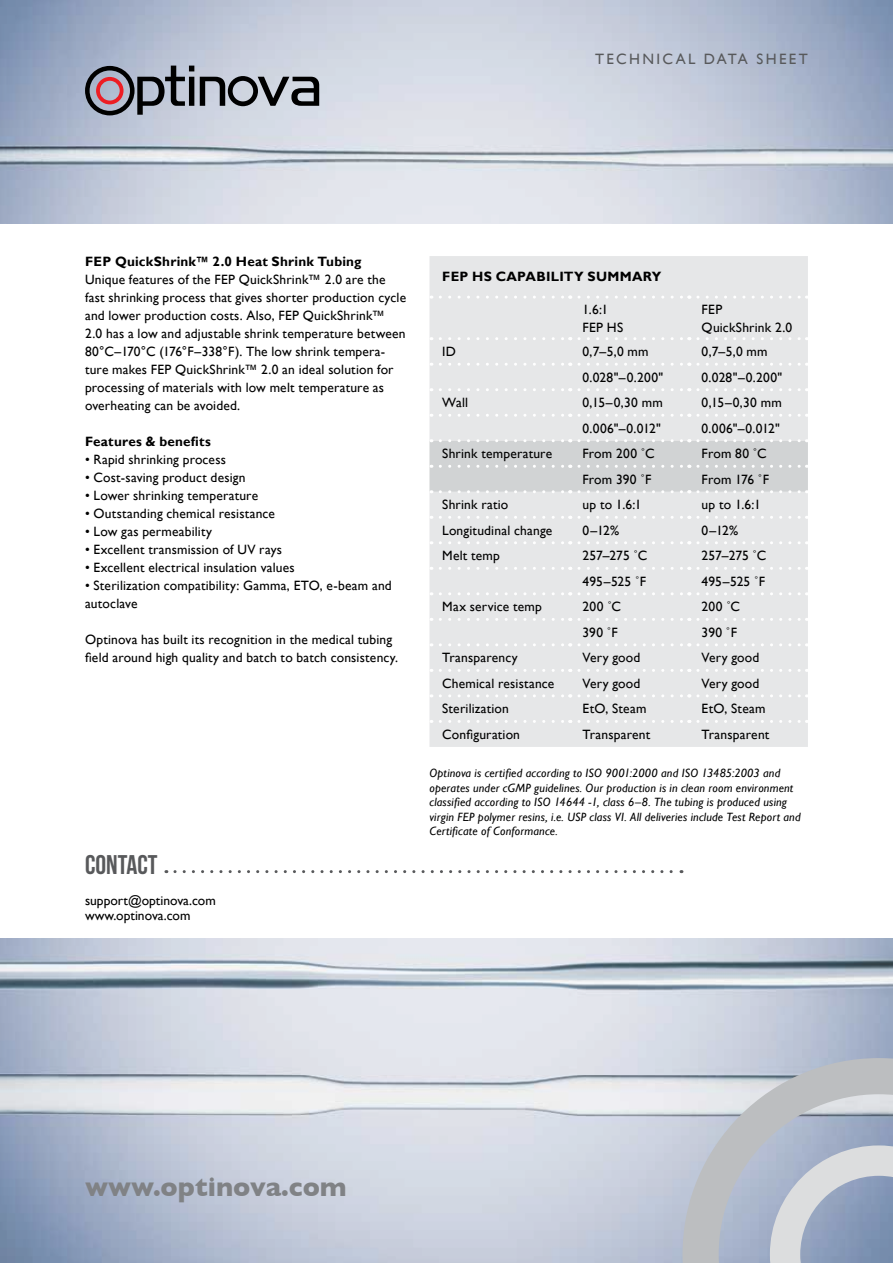
<style>
.page{position:relative;width:893px;height:1263px;background:#fff}
.page>*{position:absolute;margin:0;border:0;box-sizing:border-box;transform-origin:0 0}
.t1{font:700 27px "Gill Sans";color:#808285}
.t2{font:27px "Bebas Neue";color:#58595b}
.t3{font:15px "Gill Sans";letter-spacing:.16em;color:#58595b}
.t4{font:13.5px/18px "Gill Sans";letter-spacing:.015em;color:#000}
.t5{font:700 13.5px "Gill Sans";letter-spacing:.02em;color:#000}
.t6{font:italic 12px/14.4px "Gill Sans";letter-spacing:.015em;color:#000}
</style>
<div class="page">
<img style="left:0;top:939px;width:893px;height:324px">
<img style="left:0;top:0;width:893px;height:224px">
<svg style="left:682px;top:1058px;width:211px;height:205px;background:#b5bdca"></svg>
<div style="left:429px;top:256px;width:379px;height:491px;background:#e6e7e8"></div>
<svg style="left:440px;top:296px;width:131px;height:3px"></svg>
<svg style="left:579px;top:296px;width:111px;height:3px"></svg>
<svg style="left:698px;top:296px;width:109px;height:3px"></svg>
<svg style="left:440px;top:337px;width:131px;height:3px"></svg>
<svg style="left:579px;top:337px;width:111px;height:3px"></svg>
<svg style="left:698px;top:337px;width:109px;height:3px"></svg>
<svg style="left:440px;top:363px;width:131px;height:3px"></svg>
<svg style="left:579px;top:363px;width:111px;height:3px"></svg>
<svg style="left:698px;top:363px;width:109px;height:3px"></svg>
<svg style="left:440px;top:388px;width:131px;height:3px"></svg>
<svg style="left:579px;top:388px;width:111px;height:3px"></svg>
<svg style="left:698px;top:388px;width:109px;height:3px"></svg>
<svg style="left:440px;top:414px;width:131px;height:3px"></svg>
<svg style="left:579px;top:414px;width:111px;height:3px"></svg>
<svg style="left:698px;top:414px;width:109px;height:3px"></svg>
<svg style="left:429px;top:439px;width:379px;height:54px;background:#d3d5d6"></svg>
<svg style="left:440px;top:516px;width:131px;height:3px"></svg>
<svg style="left:579px;top:516px;width:111px;height:3px"></svg>
<svg style="left:698px;top:516px;width:109px;height:3px"></svg>
<svg style="left:440px;top:541px;width:131px;height:3px"></svg>
<svg style="left:579px;top:541px;width:111px;height:3px"></svg>
<svg style="left:698px;top:541px;width:109px;height:3px"></svg>
<svg style="left:440px;top:567px;width:131px;height:3px"></svg>
<svg style="left:579px;top:567px;width:111px;height:3px"></svg>
<svg style="left:698px;top:567px;width:109px;height:3px"></svg>
<svg style="left:440px;top:592px;width:131px;height:3px"></svg>
<svg style="left:579px;top:592px;width:111px;height:3px"></svg>
<svg style="left:698px;top:592px;width:109px;height:3px"></svg>
<svg style="left:440px;top:618px;width:131px;height:3px"></svg>
<svg style="left:579px;top:618px;width:111px;height:3px"></svg>
<svg style="left:698px;top:618px;width:109px;height:3px"></svg>
<svg style="left:440px;top:643px;width:131px;height:3px"></svg>
<svg style="left:579px;top:643px;width:111px;height:3px"></svg>
<svg style="left:698px;top:643px;width:109px;height:3px"></svg>
<svg style="left:440px;top:669px;width:131px;height:3px"></svg>
<svg style="left:579px;top:669px;width:111px;height:3px"></svg>
<svg style="left:698px;top:669px;width:109px;height:3px"></svg>
<svg style="left:440px;top:694px;width:131px;height:3px"></svg>
<svg style="left:579px;top:694px;width:111px;height:3px"></svg>
<svg style="left:698px;top:694px;width:109px;height:3px"></svg>
<svg style="left:440px;top:720px;width:131px;height:3px"></svg>
<svg style="left:579px;top:720px;width:111px;height:3px"></svg>
<svg style="left:698px;top:720px;width:109px;height:3px"></svg>
<svg style="left:175px;top:870px;width:507px;height:3px"></svg>
<svg style="left:200px;top:76px;width:119px;height:30px;background:#75797f"></svg>
<svg style="left:85px;top:66px;width:109px;height:49px;background:#837e8a"></svg>
<p class="t3" style="left:595px;top:50px;width:214px">TECHNICAL DATA SHEET</p>
<p class="t5" style="left:85px;top:253px;width:278px">FEP QuickShrink™ 2.0 Heat Shrink Tubing</p>
<p class="t4" style="left:85px;top:271px;width:323px">Unique features of the FEP QuickShrink™ 2.0 are the fast shrinking process that gives shorter production cycle and lower production costs. Also, FEP QuickShrink™<br>2.0 has a low and adjustable shrink temperature between 80°C–170°C (176°F–338°F). The low shrink tempera&shy;ture makes FEP QuickShrink™ 2.0 an ideal solution for processing of materials with low melt temperature as overheating can be avoided.</p>
<p class="t5" style="left:85px;top:433px;width:127px">Features &amp; benefits</p>
<p class="t4" style="left:85px;top:451px;width:142px">• Rapid shrinking process</p>
<p class="t4" style="left:85px;top:469px;width:162px">• Cost-saving product design</p>
<p class="t4" style="left:85px;top:487px;width:175px">• Lower shrinking temperature</p>
<p class="t4" style="left:85px;top:505px;width:192px">• Outstanding chemical resistance</p>
<p class="t4" style="left:85px;top:523px;width:128px">• Low gas permeability</p>
<p class="t4" style="left:85px;top:541px;width:198px">• Excellent transmission of UV rays</p>
<p class="t4" style="left:85px;top:559px;width:211px">• Excellent electrical insulation values</p>
<p class="t4" style="left:85px;top:577px;width:308px">• Sterilization compatibility: Gamma, ETO, e-beam and autoclave</p>
<p class="t4" style="left:85px;top:631px;width:315px">Optinova has built its recognition in the medical tubing field around high quality and batch to batch consistency.</p>
<h1 class="t2" style="left:85px;top:850px;width:74px">CONTACT</h1>
<p class="t4" style="left:85px;top:893px;width:132px;line-height:15px">support@optinova.com www.optinova.com</p>
<p class="t5" style="left:442px;top:269px;width:221px">FEP HS CAPABILITY SUMMARY</p>
<p class="t4" style="left:583px;top:300px;width:42px">1.6:1<br>FEP HS</p>
<p class="t4" style="left:702px;top:300px;width:92px">FEP<br>QuickShrink 2.0</p>
<p class="t4" style="left:442px;top:343px;width:15px">ID</p>
<p class="t4" style="left:583px;top:343px;width:67px">0,7–5,0 mm</p>
<p class="t4" style="left:702px;top:343px;width:67px">0,7–5,0 mm</p>
<p class="t4" style="left:583px;top:368px;width:82px">0.028"–0.200"</p>
<p class="t4" style="left:702px;top:368px;width:82px">0.028"–0.200"</p>
<p class="t4" style="left:442px;top:394px;width:27px">Wall</p>
<p class="t4" style="left:583px;top:394px;width:82px">0,15–0,30 mm</p>
<p class="t4" style="left:702px;top:394px;width:82px">0,15–0,30 mm</p>
<p class="t4" style="left:583px;top:419px;width:80px">0.006"–0.012"</p>
<p class="t4" style="left:702px;top:419px;width:80px">0.006"–0.012"</p>
<p class="t4" style="left:442px;top:445px;width:111px">Shrink temperature</p>
<p class="t4" style="left:583px;top:445px;width:74px">From 200 ˚C</p>
<p class="t4" style="left:702px;top:445px;width:67px">From 80 ˚C</p>
<p class="t4" style="left:583px;top:470px;width:70px">From 390 ˚F</p>
<p class="t4" style="left:702px;top:470px;width:69px">From 176 ˚F</p>
<p class="t4" style="left:442px;top:496px;width:68px">Shrink ratio</p>
<p class="t4" style="left:583px;top:496px;width:61px">up to 1.6:1</p>
<p class="t4" style="left:702px;top:496px;width:61px">up to 1.6:1</p>
<p class="t4" style="left:442px;top:521px;width:112px">Longitudinal change</p>
<p class="t4" style="left:583px;top:521px;width:38px">0–12%</p>
<p class="t4" style="left:702px;top:521px;width:38px">0–12%</p>
<p class="t4" style="left:442px;top:547px;width:59px">Melt temp</p>
<p class="t4" style="left:583px;top:547px;width:66px">257–275 ˚C</p>
<p class="t4" style="left:702px;top:547px;width:66px">257–275 ˚C</p>
<p class="t4" style="left:583px;top:572px;width:65px">495–525 ˚F</p>
<p class="t4" style="left:702px;top:572px;width:65px">495–525 ˚F</p>
<p class="t4" style="left:442px;top:598px;width:101px">Max service temp</p>
<p class="t4" style="left:583px;top:598px;width:40px">200 ˚C</p>
<p class="t4" style="left:702px;top:598px;width:40px">200 ˚C</p>
<p class="t4" style="left:583px;top:623px;width:37px">390 ˚F</p>
<p class="t4" style="left:702px;top:623px;width:37px">390 ˚F</p>
<p class="t4" style="left:442px;top:649px;width:77px">Transparency</p>
<p class="t4" style="left:583px;top:649px;width:59px">Very good</p>
<p class="t4" style="left:702px;top:649px;width:59px">Very good</p>
<p class="t4" style="left:442px;top:674px;width:114px">Chemical resistance</p>
<p class="t4" style="left:583px;top:674px;width:59px">Very good</p>
<p class="t4" style="left:702px;top:674px;width:59px">Very good</p>
<p class="t4" style="left:442px;top:700px;width:68px">Sterilization</p>
<p class="t4" style="left:583px;top:700px;width:65px">EtO, Steam</p>
<p class="t4" style="left:702px;top:700px;width:65px">EtO, Steam</p>
<p class="t4" style="left:442px;top:725px;width:79px">Configuration</p>
<p class="t4" style="left:583px;top:725px;width:69px">Transparent</p>
<p class="t4" style="left:702px;top:725px;width:69px">Transparent</p>
<p class="t6" style="left:429px;top:766px;width:373px">Optinova is certified according to ISO 9001:2000 and ISO 13485:2003 and operates under cGMP guidelines. Our production is in clean room environment classified according to ISO 14644 -1, class 6–8. The tubing is produced using virgin FEP polymer resins, i.e. USP class VI. All deliveries include Test Report and Certificate of Conformance.</p>
<h1 class="t1" style="left:85px;top:1171px;width:263px">www.optinova.com</h1>
</div>
